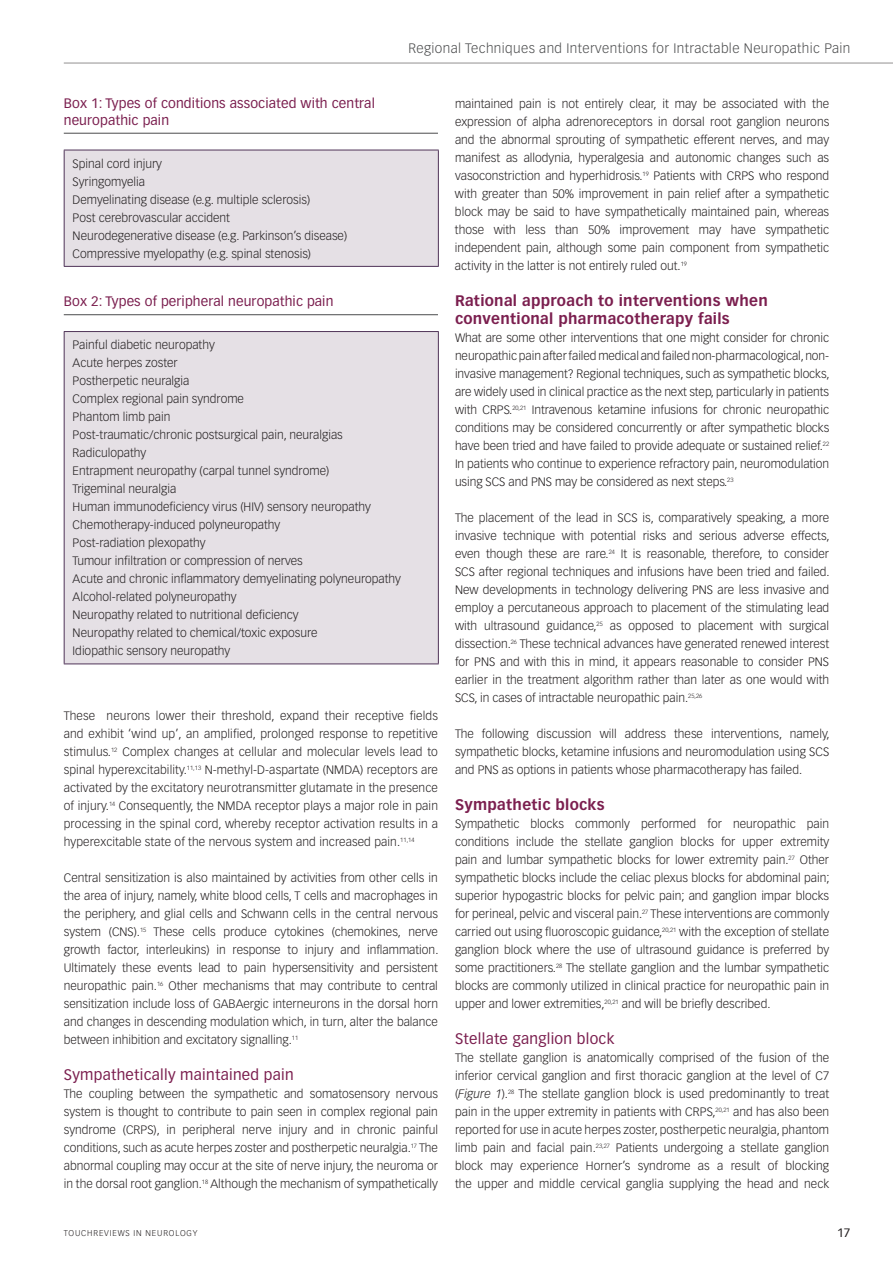
<style>
.page{position:relative;width:893px;height:1263px;background:#fff}
.page>*{position:absolute;margin:0;border:0;box-sizing:border-box;transform-origin:0 0}
.t1{font:700 15px/18px "Vectora LT Std";letter-spacing:.02em;color:#7b1f4f}
.t2{font:15px "Vectora LT Std";letter-spacing:.02em;color:#7b1f4f}
.t3{font:13.5px/16.5px "Vectora LT Std";letter-spacing:.01em;color:#7b1f4f}
.t4{font:300 13.5px "Vectora LT Std";letter-spacing:.03em;color:#4b4c4d}
.t5{font:300 12px/18px "Vectora LT Std";color:#231f20;text-align:justify}
.t6{font:12px "Vectora LT Std";color:#231f20}
.t7{font:300 8.25px "Vectora LT Std";letter-spacing:.1em;color:#231f20}
.s1{font-style:italic}
</style>
<div class="page">
<hr style="left:64px;top:63px;width:829px;height:1px;background:#231f20">
<hr style="left:64px;top:133px;width:374px;height:1px;background:#4b4c4d">
<hr style="left:64px;top:314px;width:374px;height:1px;background:#4b4c4d">
<div style="left:64px;top:150px;width:374px;height:116px;background:#e5e0e5"></div>
<hr style="left:64px;top:150px;width:375px;height:1px;background:#513559">
<hr style="left:64px;top:150px;width:1px;height:116px;background:#513559">
<hr style="left:438px;top:150px;width:1px;height:116px;background:#513559">
<hr style="left:64px;top:266px;width:375px;height:1px;background:#513559">
<div style="left:64px;top:332px;width:374px;height:332px;background:#e5e0e5"></div>
<hr style="left:64px;top:331px;width:375px;height:1px;background:#513559">
<hr style="left:64px;top:332px;width:1px;height:331px;background:#513559">
<hr style="left:438px;top:332px;width:1px;height:331px;background:#513559">
<hr style="left:64px;top:663px;width:375px;height:1px;background:#513559">
<p class="t4" style="left:408px;top:41px;width:444px">Regional Techniques and Interventions for Intractable Neuropathic Pain</p>
<p class="t3" style="left:64px;top:95px;width:313px">Box 1: Types of conditions associated with central neuropathic pain</p>
<p class="t5" style="left:73px;top:155px;width:276px;text-align:left">Spinal cord injury<br>Syringomyelia<br>Demyelinating disease (e.g. multiple sclerosis)<br>Post cerebrovascular accident<br>Neurodegenerative disease (e.g. Parkinson’s disease)<br>Compressive myelopathy (e.g. spinal stenosis)</p>
<p class="t3" style="left:64px;top:293px;width:271px">Box 2: Types of peripheral neuropathic pain</p>
<p class="t5" style="left:73px;top:336px;width:330px;text-align:left">Painful diabetic neuropathy<br>Acute herpes zoster<br>Postherpetic neuralgia<br>Complex regional pain syndrome<br>Phantom limb pain<br>Post-traumatic/chronic postsurgical pain, neuralgias Radiculopathy<br>Entrapment neuropathy (carpal tunnel syndrome)<br>Trigeminal neuralgia<br>Human immunodeficiency virus (HIV) sensory neuropathy Chemotherapy-induced polyneuropathy<br>Post-radiation plexopathy<br>Tumour infiltration or compression of nerves<br>Acute and chronic inflammatory demyelinating polyneuropathy Alcohol-related polyneuropathy<br>Neuropathy related to nutritional deficiency<br>Neuropathy related to chemical/toxic exposure<br>Idiopathic sensory neuropathy</p>
<p class="t5" style="left:64px;top:707px;width:376px">These neurons lower their threshold, expand their receptive fields and exhibit ‘wind up’, an amplified, prolonged response to repetitive stimulus.<sup>12</sup> Complex changes at cellular and molecular levels lead to spinal hyperexcitability.<sup>11,13</sup> N-methyl-D-aspartate (NMDA) receptors are activated by the excitatory neurotransmitter glutamate in the presence of injury.<sup>14</sup> Consequently, the NMDA receptor plays a major role in pain processing in the spinal cord, whereby receptor activation results in a hyperexcitable state of the nervous system and increased pain.<sup>11,14</sup></p>
<p class="t5" style="left:64px;top:869px;width:376px">Central sensitization is also maintained by activities from other cells in the area of injury, namely, white blood cells, T cells and macrophages in the periphery, and glial cells and Schwann cells in the central nervous system (CNS).<sup>15</sup> These cells produce cytokines (chemokines, nerve growth factor, interleukins) in response to injury and inflammation.<br>Ultimately these events lead to pain hypersensitivity and persistent neuropathic pain.<sup>16</sup> Other mechanisms that may contribute to central sensitization include loss of GABAergic interneurons in the dorsal horn and changes in descending modulation which, in turn, alter the balance between inhibition and excitatory signalling.<sup>11</sup></p>
<p class="t2" style="left:64px;top:1066px;width:231px">Sympathetically maintained pain</p>
<p class="t5" style="left:64px;top:1085px;width:376px">The coupling between the sympathetic and somatosensory nervous system is thought to contribute to pain seen in complex regional pain syndrome (CRPS), in peripheral nerve injury and in chronic painful conditions, such as acute herpes zoster and postherpetic neuralgia.<sup>17</sup> The abnormal coupling may occur at the site of nerve injury, the neuroma or in the dorsal root ganglion.<sup>18</sup> Although the mechanism of sympathetically</p>
<p class="t5" style="left:455px;top:95px;width:376px">maintained pain is not entirely clear, it may be associated with the expression of alpha adrenoreceptors in dorsal root ganglion neurons and the abnormal sprouting of sympathetic efferent nerves, and may manifest as allodynia, hyperalgesia and autonomic changes such as vasoconstriction and hyperhidrosis.<sup>19</sup> Patients with CRPS who respond with greater than 50% improvement in pain relief after a sympathetic block may be said to have sympathetically maintained pain, whereas those with less than 50% improvement may have sympathetic independent pain, although some pain component from sympathetic activity in the latter is not entirely ruled out.<sup>19</sup></p>
<p class="t1" style="left:455px;top:292px;width:314px">Rational approach to interventions when conventional pharmacotherapy fails</p>
<p class="t5" style="left:455px;top:329px;width:376px">What are some other interventions that one might consider for chronic neuropathic pain after failed medical and failed non-pharmacological, non&shy;invasive management? Regional techniques, such as sympathetic blocks, are widely used in clinical practice as the next step, particularly in patients with CRPS.<sup>20,21</sup> Intravenous ketamine infusions for chronic neuropathic conditions may be considered concurrently or after sympathetic blocks have been tried and have failed to provide adequate or sustained relief.<sup>22<br></sup>In patients who continue to experience refractory pain, neuromodulation using SCS and PNS may be considered as next steps.<sup>23</sup></p>
<p class="t5" style="left:455px;top:509px;width:376px">The placement of the lead in SCS is, comparatively speaking, a more invasive technique with potential risks and serious adverse effects, even though these are rare.<sup>24</sup> It is reasonable, therefore, to consider SCS after regional techniques and infusions have been tried and failed.<br>New developments in technology delivering PNS are less invasive and employ a percutaneous approach to placement of the stimulating lead with ultrasound guidance,<sup>25</sup> as opposed to placement with surgical dissection.<sup>26</sup> These technical advances have generated renewed interest for PNS and with this in mind, it appears reasonable to consider PNS earlier in the treatment algorithm rather than later as one would with SCS, in cases of intractable neuropathic pain.<sup>25,26</sup></p>
<p class="t5" style="left:455px;top:725px;width:376px">The following discussion will address these interventions, namely, sympathetic blocks, ketamine infusions and neuromodulation using SCS and PNS as options in patients whose pharmacotherapy has failed.</p>
<p class="t1" style="left:455px;top:796px;width:151px">Sympathetic blocks</p>
<p class="t5" style="left:455px;top:815px;width:376px">Sympathetic blocks commonly performed for neuropathic pain conditions include the stellate ganglion blocks for upper extremity pain and lumbar sympathetic blocks for lower extremity pain.<sup>27</sup> Other sympathetic blocks include the celiac plexus blocks for abdominal pain; superior hypogastric blocks for pelvic pain; and ganglion impar blocks for perineal, pelvic and visceral pain.<sup>27</sup> These interventions are commonly carried out using fluoroscopic guidance,<sup>20,21</sup> with the exception of stellate ganglion block where the use of ultrasound guidance is preferred by some practitioners.<sup>28</sup> The stellate ganglion and the lumbar sympathetic blocks are commonly utilized in clinical practice for neuropathic pain in upper and lower extremities,<sup>20,21</sup> and will be briefly described.</p>
<p class="t2" style="left:455px;top:1030px;width:161px">Stellate ganglion block</p>
<p class="t5" style="left:455px;top:1049px;width:376px">The stellate ganglion is anatomically comprised of the fusion of the inferior cervical ganglion and first thoracic ganglion at the level of C7 (<span class="s1">Figure 1</span>).<sup>28</sup> The stellate ganglion block is used predominantly to treat pain in the upper extremity in patients with CRPS,<sup>20,21</sup> and has also been reported for use in acute herpes zoster, postherpetic neuralgia, phantom limb pain and facial pain.<sup>23,27</sup> Patients undergoing a stellate ganglion block may experience Horner’s syndrome as a result of blocking the upper and middle cervical ganglia supplying the head and neck</p>
<p class="t7" style="left:64px;top:1228px;width:135px">TOUCHREVIEWS IN NEUROLOGY</p>
<p class="t6" style="left:837px;top:1226px;width:15px">17</p>
</div>
